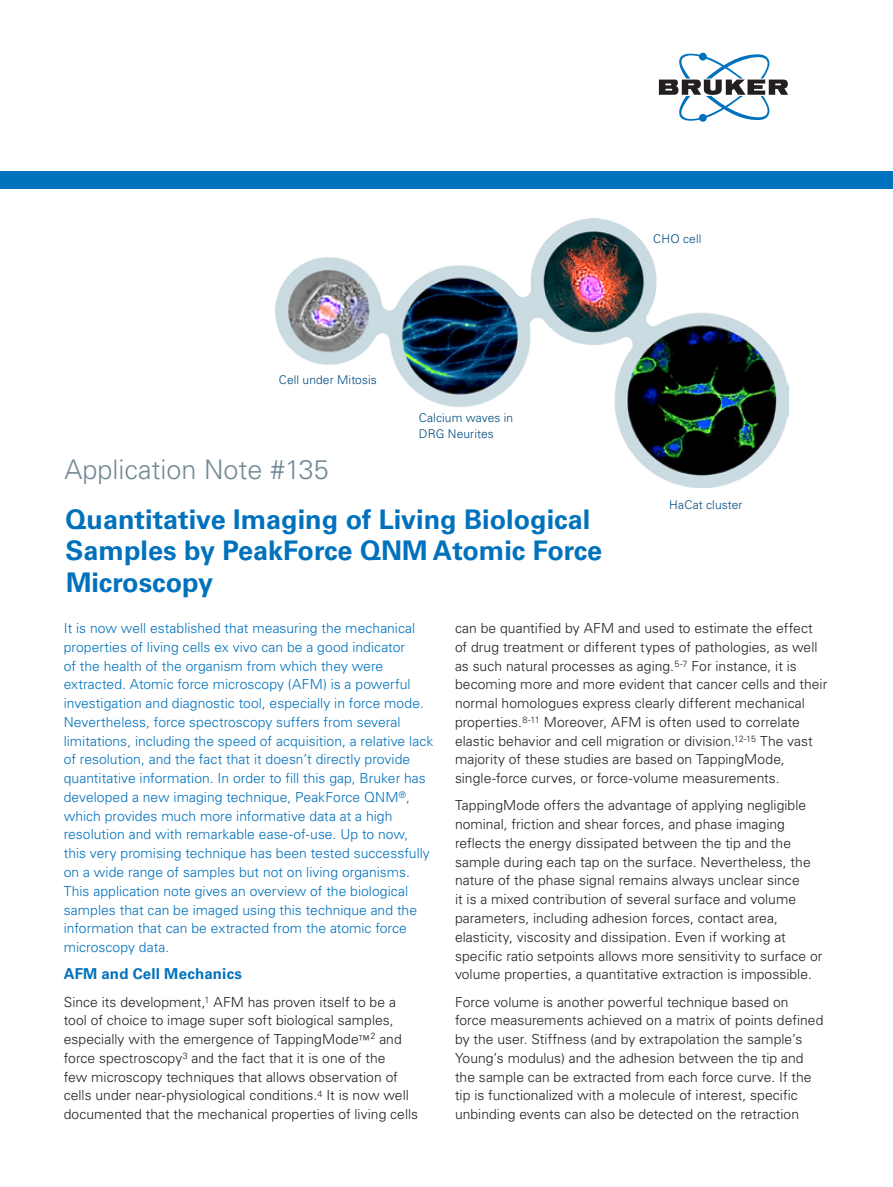
<style>
.page{position:relative;width:893px;height:1187px;background:#fff}
.page>*{position:absolute;margin:0;border:0;box-sizing:border-box;transform-origin:0 0}
.application_headline{font:700 27px/31.5px "Univers LT Std";color:#0071bc}
.application_subheadl{font:300 27px "Univers LT Std";color:#738a95}
.application_subhead{font:700 15px "Univers LT Std";letter-spacing:.015em;color:#0071bc}
.application_body{font:300 13.8px/18.8px "Univers LT Std";letter-spacing:.005em;color:#231f20}
.application_intro{font:300 13.8px/18.8px "Univers LT Std";color:#0071bc}
.application_legend{font:300 12px/15.8px "Univers LT Std";letter-spacing:.01em;color:#004a7f}
.s1{font-size:12px}
</style>
<div class="page">
<img style="left:275px;top:219px;width:514px;height:268px">
<div style="left:0;top:171px;width:893px;height:17px;background:#0071bc"></div>
<svg style="left:659px;top:52px;width:129px;height:70px"></svg>
<p class="application_legend" style="left:653px;top:231px;width:50px">CHO cell</p>
<p class="application_legend" style="left:279px;top:372px;width:100px">Cell under Mitosis</p>
<p class="application_legend" style="left:419px;top:410px;width:96px">Calcium waves in<br>DRG Neurites</p>
<p class="application_subheadl" style="left:65px;top:452px;width:266px">Application Note #135</p>
<p class="application_headline" style="left:66px;top:503px;width:538px">Quantitative Imaging of Living Biological<br>Samples by PeakForce QNM Atomic Force<br>Microscopy</p>
<p class="application_legend" style="left:669px;top:496px;width:75px">HaCat cluster</p>
<p class="application_intro" style="left:64px;top:618px;width:371px">It is now well established that measuring the mechanical properties of living cells ex vivo can be a good indicator<br>of the health of the organism from which they were extracted. Atomic force microscopy (AFM) is a powerful investigation and diagnostic tool, especially in force mode.<br>Nevertheless, force spectroscopy suffers from several limitations, including the speed of acquisition, a relative lack of resolution, and the fact that it doesn’t directly provide quantitative information. In order to fill this gap, Bruker has developed a new imaging technique, PeakForce QNM<sup>®</sup>, which provides much more informative data at a high resolution and with remarkable ease-of-use. Up to now, this very promising technique has been tested successfully on a wide range of samples but not on living organisms.<br>This application note gives an overview of the biological samples that can be imaged using this technique and the information that can be extracted from the atomic force microscopy data.</p>
<p class="application_subhead" style="left:64px;top:965px;width:180px">AFM and Cell Mechanics</p>
<p class="application_body" style="left:64px;top:992px;width:356px">Since its development,<sup>1</sup> AFM has proven itself to be a tool of choice to image super soft biological samples, especially with the emergence of TappingMode<span class="s1">™</span><sup>2</sup> and force spectroscopy<sup>3</sup> and the fact that it is one of the<br>few microscopy techniques that allows observation of cells under near-physiological conditions.<sup>4</sup> It is now well documented that the mechanical properties of living cells</p>
<p class="application_body" style="left:455px;top:618px;width:374px">can be quantified by AFM and used to estimate the effect of drug treatment or different types of pathologies, as well as such natural processes as aging.<sup>5-7</sup> For instance, it is becoming more and more evident that cancer cells and their normal homologues express clearly different mechanical properties.<sup>8-11</sup> Moreover, AFM is often used to correlate elastic behavior and cell migration or division.<sup>12-15</sup> The vast majority of these studies are based on TappingMode, single-force curves, or force-volume measurements.</p>
<p class="application_body" style="left:455px;top:796px;width:369px">TappingMode offers the advantage of applying negligible nominal, friction and shear forces, and phase imaging reflects the energy dissipated between the tip and the sample during each tap on the surface. Nevertheless, the nature of the phase signal remains always unclear since<br>it is a mixed contribution of several surface and volume parameters, including adhesion forces, contact area, elasticity, viscosity and dissipation. Even if working at specific ratio setpoints allows more sensitivity to surface or volume properties, a quantitative extraction is impossible.</p>
<p class="application_body" style="left:455px;top:992px;width:370px">Force volume is another powerful technique based on force measurements achieved on a matrix of points defined by the user. Stiffness (and by extrapolation the sample’s Young’s modulus) and the adhesion between the tip and the sample can be extracted from each force curve. If the tip is functionalized with a molecule of interest, specific unbinding events can also be detected on the retraction</p>
</div>
